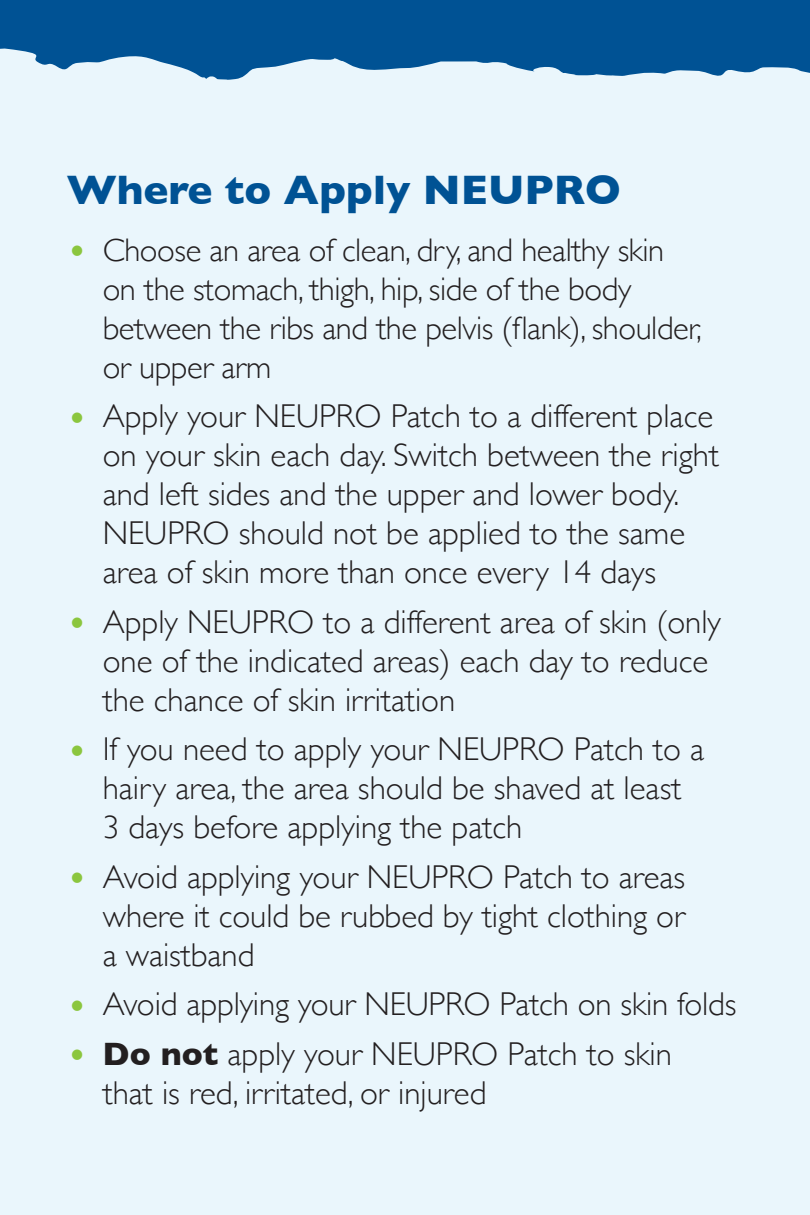
<style>
.page{position:relative;width:810px;height:1215px;background:#eaf6fc}
.page>*{position:absolute;margin:0;border:0;box-sizing:border-box;transform-origin:0 0}
.t1{font:700 42px "Gill Sans";color:#005294}
.t2{font:300 33px/39px "Gill Sans";color:#231f20}
.t3{font:300 32.7px/39px "Gill Sans";letter-spacing:-.015em;color:#231f20}
.s1{font-size:41.7px;color:#8bc63e}
.s2{font-weight:700}
</style>
<div class="page">
<svg style="left:0;top:42px;width:810px;height:38px;fill:#005294"></svg>
<div style="left:0;top:0;width:810px;height:42px;background:#005294"></div>
<p class="t1" style="left:67px;top:157px;width:556px">Where to Apply NEUPRO</p>
<p class="t3" style="left:103px;top:229px;width:601px;text-indent:-36px"><span class="s1">•</span> Choose an area of clean, dry, and healthy skin on the stomach, thigh, hip, side of the body between the ribs and the pelvis (flank), shoulder, or upper arm</p>
<p class="t2" style="left:103px;top:395px;width:618px;text-indent:-36px"><span class="s1">•</span> Apply your NEUPRO Patch to a different place on your skin each day. Switch between the right and left sides and the upper and lower body.<br>NEUPRO should not be applied to the same area of skin more than once every 14 days</p>
<p class="t2" style="left:103px;top:601px;width:620px;text-indent:-36px"><span class="s1">•</span> Apply NEUPRO to a different area of skin (only one of the indicated areas) each day to reduce the chance of skin irritation</p>
<p class="t2" style="left:103px;top:728px;width:603px;text-indent:-36px"><span class="s1">•</span> If you need to apply your NEUPRO Patch to a hairy area, the area should be shaved at least<br>3 days before applying the patch</p>
<p class="t2" style="left:103px;top:856px;width:584px;text-align:justify;text-indent:-36px"><span class="s1">•</span> Avoid applying your NEUPRO Patch to areas where it could be rubbed by tight clothing or a waistband</p>
<p class="t2" style="left:67px;top:983px;width:671px"><span class="s1">•</span> Avoid applying your NEUPRO Patch on skin folds</p>
<p class="t2" style="left:103px;top:1033px;width:571px;text-indent:-36px"><span class="s1">•</span> <span class="s2">Do not</span> apply your NEUPRO Patch to skin that is red, irritated, or injured</p>
</div>
